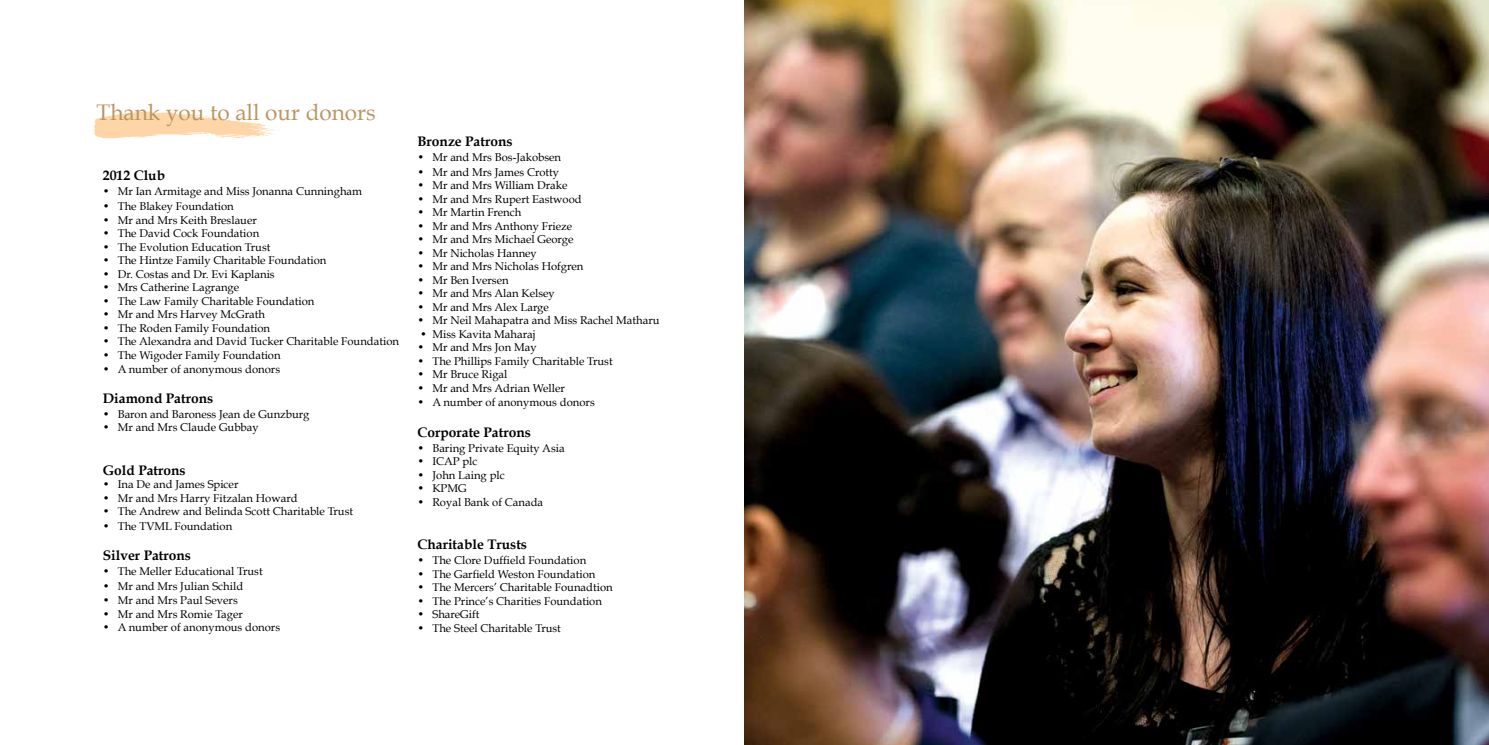
<style>
.page{position:relative;width:1489px;height:745px;background:#fff}
.page>*{position:absolute;margin:0;border:0;box-sizing:border-box;transform-origin:0 0}
.t1{font:22.5px "Book Antiqua";color:#b99763}
.t2{font:700 13.75px "Book Antiqua";color:#000}
.t3{font:11.25px "Book Antiqua";color:#000}
</style>
<div class="page">
<svg style="left:94px;top:111px;width:185px;height:27px"></svg>
<img style="left:744px;top:0;width:744px;height:744px">
<h1 class="t1" style="left:97px;top:98px;width:280px">Thank you to all our donors</h1>
<p class="t2" style="left:103px;top:167px;width:64px">2012 Club</p>
<p class="t3" style="left:103px;top:184px;width:261px">• Mr Ian Armitage and Miss Jonanna Cunningham</p>
<p class="t3" style="left:103px;top:199px;width:132px">• The Blakey Foundation</p>
<p class="t3" style="left:103px;top:213px;width:156px">• Mr and Mrs Keith Breslauer</p>
<p class="t3" style="left:103px;top:226px;width:158px">• The David Cock Foundation</p>
<p class="t3" style="left:103px;top:240px;width:169px">• The Evolution Education Trust</p>
<p class="t3" style="left:103px;top:253px;width:225px">• The Hintze Family Charitable Foundation</p>
<p class="t3" style="left:103px;top:267px;width:173px">• Dr. Costas and Dr. Evi Kaplanis</p>
<p class="t3" style="left:103px;top:280px;width:138px">• Mrs Catherine Lagrange</p>
<p class="t3" style="left:103px;top:294px;width:213px">• The Law Family Charitable Foundation</p>
<p class="t3" style="left:103px;top:307px;width:164px">• Mr and Mrs Harvey McGrath</p>
<p class="t3" style="left:103px;top:321px;width:169px">• The Roden Family Foundation</p>
<p class="t3" style="left:103px;top:334px;width:298px">• The Alexandra and David Tucker Charitable Foundation</p>
<p class="t3" style="left:103px;top:348px;width:179px">• The Wigoder Family Foundation</p>
<p class="t3" style="left:103px;top:361px;width:179px">• A number of anonymous donors</p>
<p class="t2" style="left:103px;top:390px;width:112px">Diamond Patrons</p>
<p class="t3" style="left:103px;top:406px;width:208px">• Baron and Baroness Jean de Gunzburg</p>
<p class="t3" style="left:103px;top:420px;width:157px">• Mr and Mrs Claude Gubbay</p>
<p class="t2" style="left:103px;top:462px;width:84px">Gold Patrons</p>
<p class="t3" style="left:103px;top:477px;width:137px">• Ina De and James Spicer</p>
<p class="t3" style="left:103px;top:490px;width:196px">• Mr and Mrs Harry Fitzalan Howard</p>
<p class="t3" style="left:103px;top:504px;width:252px">• The Andrew and Belinda Scott Charitable Trust</p>
<p class="t3" style="left:103px;top:519px;width:131px">• The TVML Foundation</p>
<p class="t2" style="left:103px;top:547px;width:90px">Silver Patrons</p>
<p class="t3" style="left:103px;top:564px;width:161px">• The Meller Educational Trust</p>
<p class="t3" style="left:103px;top:579px;width:142px">• Mr and Mrs Julian Schild</p>
<p class="t3" style="left:103px;top:592px;width:136px">• Mr and Mrs Paul Severs</p>
<p class="t3" style="left:103px;top:606px;width:142px">• Mr and Mrs Romie Tager</p>
<p class="t3" style="left:103px;top:620px;width:179px">• A number of anonymous donors</p>
<p class="t2" style="left:417px;top:133px;width:97px">Bronze Patrons</p>
<p class="t3" style="left:417px;top:150px;width:145px">• Mr and Mrs Bos-Jakobsen</p>
<p class="t3" style="left:417px;top:165px;width:143px">• Mr and Mrs James Crotty</p>
<p class="t3" style="left:417px;top:178px;width:151px">• Mr and Mrs William Drake</p>
<p class="t3" style="left:417px;top:192px;width:166px">• Mr and Mrs Rupert Eastwood</p>
<p class="t3" style="left:417px;top:205px;width:105px">• Mr Martin French</p>
<p class="t3" style="left:417px;top:219px;width:156px">• Mr and Mrs Anthony Frieze</p>
<p class="t3" style="left:417px;top:232px;width:157px">• Mr and Mrs Michael George</p>
<p class="t3" style="left:417px;top:246px;width:121px">• Mr Nicholas Hanney</p>
<p class="t3" style="left:417px;top:259px;width:167px">• Mr and Mrs Nicholas Hofgren</p>
<p class="t3" style="left:417px;top:273px;width:93px">• Mr Ben Iversen</p>
<p class="t3" style="left:417px;top:286px;width:139px">• Mr and Mrs Alan Kelsey</p>
<p class="t3" style="left:417px;top:300px;width:133px">• Mr and Mrs Alex Large</p>
<p class="t3" style="left:417px;top:313px;width:243px">• Mr Neil Mahapatra and Miss Rachel Matharu</p>
<p class="t3" style="left:420px;top:327px;width:117px">• Miss Kavita Maharaj</p>
<p class="t3" style="left:417px;top:340px;width:121px">• Mr and Mrs Jon May</p>
<p class="t3" style="left:417px;top:354px;width:197px">• The Phillips Family Charitable Trust</p>
<p class="t3" style="left:417px;top:367px;width:92px">• Mr Bruce Rigal</p>
<p class="t3" style="left:417px;top:381px;width:149px">• Mr and Mrs Adrian Weller</p>
<p class="t3" style="left:417px;top:394px;width:179px">• A number of anonymous donors</p>
<p class="t2" style="left:417px;top:424px;width:115px">Corporate Patrons</p>
<p class="t3" style="left:417px;top:441px;width:149px">• Baring Private Equity Asia</p>
<p class="t3" style="left:417px;top:454px;width:61px">• ICAP plc</p>
<p class="t3" style="left:417px;top:468px;width:89px">• John Laing plc</p>
<p class="t3" style="left:417px;top:481px;width:51px">• KPMG</p>
<p class="t3" style="left:417px;top:495px;width:127px">• Royal Bank of Canada</p>
<p class="t2" style="left:417px;top:536px;width:111px">Charitable Trusts</p>
<p class="t3" style="left:417px;top:553px;width:170px">• The Clore Duffield Foundation</p>
<p class="t3" style="left:417px;top:566px;width:179px">• The Garfield Weston Foundation</p>
<p class="t3" style="left:417px;top:580px;width:197px">• The Mercers’ Charitable Founadtion</p>
<p class="t3" style="left:417px;top:593px;width:186px">• The Prince’s Charities Foundation</p>
<p class="t3" style="left:417px;top:607px;width:63px">• ShareGift</p>
<p class="t3" style="left:417px;top:620px;width:145px">• The Steel Charitable Trust</p>
</div>
